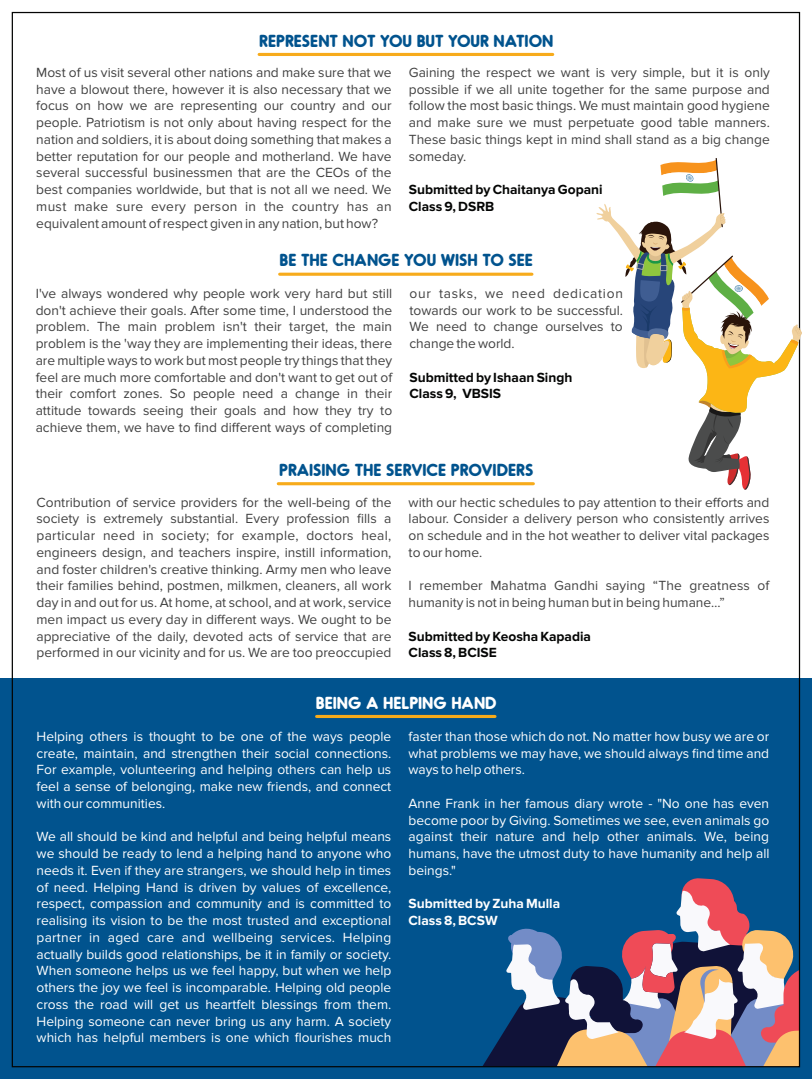
<style>
.page{position:relative;width:812px;height:1079px;background:#fff}
.page>*{position:absolute;margin:0;border:0;box-sizing:border-box;transform-origin:0 0}
.t1{font:700 16.5px "Oduda";color:#01538e}
.t2{font:700 16.5px "Oduda";color:#fff}
.t3{font:13.75px/16.8px "Proxima Nova";color:#414141;text-align:justify}
.t4{font:13.75px/16.8px "Proxima Nova";color:#fff;text-align:justify}
.t5{font:700 13.75px/16.8px "Proxima Nova";color:#040504}
.t6{font:700 13.75px/16.8px "Proxima Nova";color:#fff}
</style>
<div class="page">
<div style="left:0;top:678px;width:811px;height:401px;background:#01538e"></div>
<svg style="left:483px;top:878px;width:314px;height:187px"></svg>
<hr style="left:279px;top:273px;width:252px;height:3px;background:#f7ab1b">
<hr style="left:278px;top:482px;width:255px;height:3px;background:#f7ab1b">
<hr style="left:259px;top:53px;width:293px;height:3px;background:#f7ab1b">
<hr style="left:316px;top:715px;width:178px;height:3px;background:#f7ab1b">
<svg style="left:596px;top:158px;width:205px;height:332px"></svg>
<p class="t1" style="left:259px;top:33px;width:295px">REPRESENT NOT YOU BUT YOUR NATION</p>
<p class="t3" style="left:36px;top:64px;width:356px">Most of us visit several other nations and make sure that we have a blowout there, however it is also necessary that we focus on how we are representing our country and our people. Patriotism is not only about having respect for the nation and soldiers, it is about doing something that makes a better reputation for our people and motherland. We have several successful businessmen that are the CEOs of the best companies worldwide, but that is not all we need. We must make sure every person in the country has an equivalent amount of respect given in any nation, but how?</p>
<p class="t3" style="left:408px;top:64px;width:362px">Gaining the respect we want is very simple, but it is only possible if we all unite together for the same purpose and follow the most basic things. We must maintain good hygiene and make sure we must perpetuate good table manners.<br>These basic things kept in mind shall stand as a big change someday.</p>
<p class="t5" style="left:408px;top:182px;width:195px">Submitted by Chaitanya Gopani<br>Class 9, DSRB</p>
<p class="t1" style="left:279px;top:253px;width:255px">BE THE CHANGE YOU WISH TO SEE</p>
<p class="t3" style="left:36px;top:285px;width:358px">I've always wondered why people work very hard but still don't achieve their goals. After some time, I understood the problem. The main problem isn't their target, the main problem is the 'way they are implementing their ideas, there are multiple ways to work but most people try things that they feel are much more comfortable and don't want to get out of their comfort zones. So people need a change in their attitude towards seeing their goals and how they try to achieve them, we have to find different ways of completing</p>
<p class="t3" style="left:409px;top:285px;width:215px">our tasks, we need dedication towards our work to be successful.<br>We need to change ourselves to change the world.</p>
<p class="t5" style="left:409px;top:369px;width:164px">Submitted by Ishaan Singh<br>Class 9, VBSIS</p>
<p class="t1" style="left:279px;top:462px;width:255px">PRAISING THE SERVICE PROVIDERS</p>
<p class="t3" style="left:36px;top:494px;width:356px">Contribution of service providers for the well-being of the society is extremely substantial. Every profession fills a particular need in society; for example, doctors heal, engineers design, and teachers inspire, instill information, and foster children's creative thinking. Army men who leave their families behind, postmen, milkmen, cleaners, all work day in and out for us. At home, at school, and at work, service men impact us every day in different ways. We ought to be appreciative of the daily, devoted acts of service that are performed in our vicinity and for us. We are too preoccupied</p>
<p class="t3" style="left:408px;top:494px;width:362px">with our hectic schedules to pay attention to their efforts and labour. Consider a delivery person who consistently arrives on schedule and in the hot weather to deliver vital packages to our home.</p>
<p class="t3" style="left:408px;top:578px;width:362px">I remember Mahatma Gandhi saying “The greatness of humanity is not in being human but in being humane…”</p>
<p class="t5" style="left:408px;top:628px;width:184px">Submitted by Keosha Kapadia<br>Class 8, BCISE</p>
<p class="t2" style="left:316px;top:695px;width:182px">BEING A HELPING HAND</p>
<p class="t4" style="left:37px;top:728px;width:356px">Helping others is thought to be one of the ways people create, maintain, and strengthen their social connections.<br>For example, volunteering and helping others can help us feel a sense of belonging, make new friends, and connect with our communities.</p>
<p class="t4" style="left:37px;top:829px;width:356px">We all should be kind and helpful and being helpful means we should be ready to lend a helping hand to anyone who needs it. Even if they are strangers, we should help in times of need. Helping Hand is driven by values of excellence, respect, compassion and community and is committed to realising its vision to be the most trusted and exceptional partner in aged care and wellbeing services. Helping actually builds good relationships, be it in family or society.<br>When someone helps us we feel happy, but when we help others the joy we feel is incomparable. Helping old people cross the road will get us heartfelt blessings from them.<br>Helping someone can never bring us any harm. A society which has helpful members is one which flourishes much</p>
<p class="t4" style="left:408px;top:728px;width:362px">faster than those which do not. No matter how busy we are or what problems we may have, we should always find time and ways to help others.</p>
<p class="t4" style="left:408px;top:795px;width:362px">Anne Frank in her famous diary wrote - "No one has even become poor by Giving. Sometimes we see, even animals go against their nature and help other animals. We, being humans, have the utmost duty to have humanity and help all beings."</p>
<p class="t6" style="left:408px;top:896px;width:153px">Submitted by Zuha Mulla<br>Class 8, BCSW</p>
</div>
